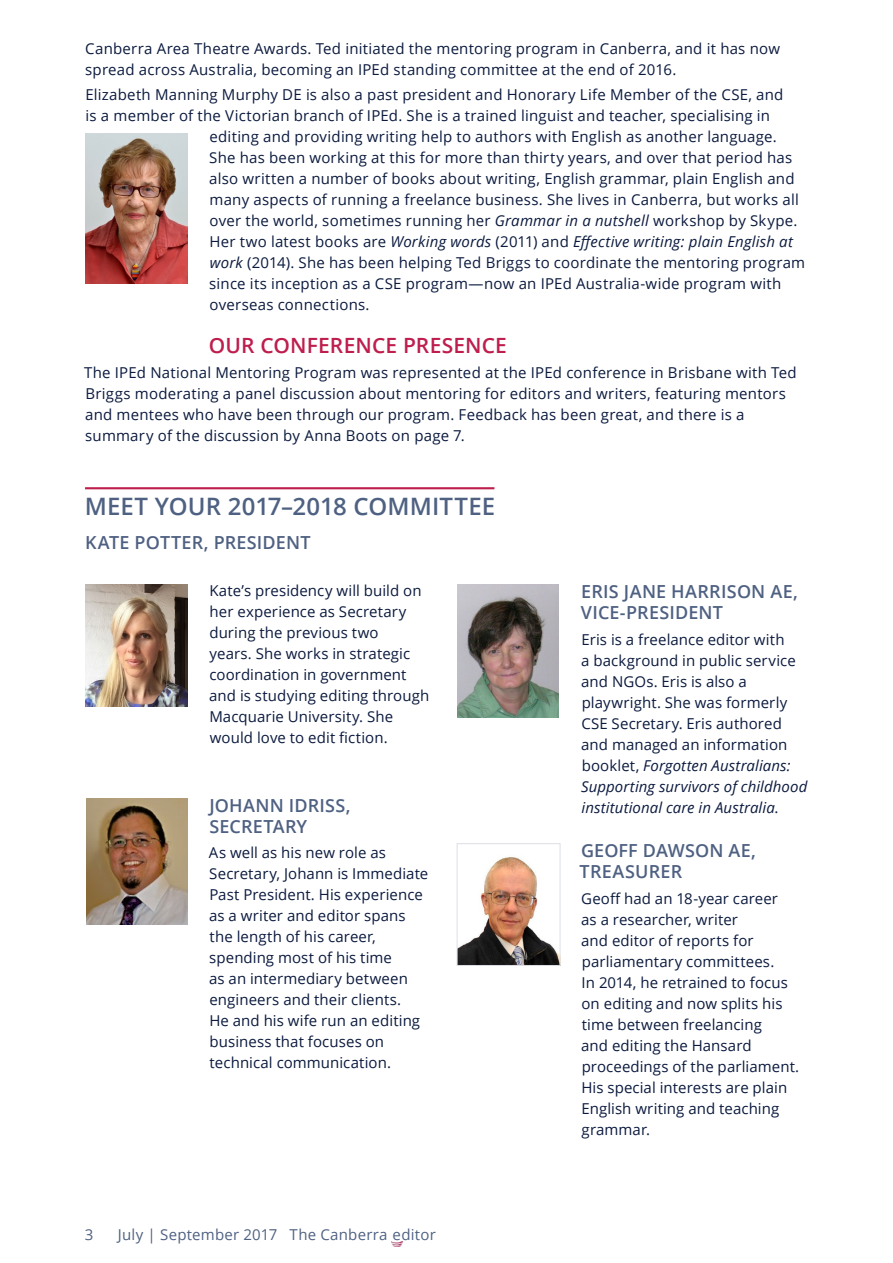
<style>
.page{position:relative;width:893px;height:1263px;background:#fff}
.page>*{position:absolute;margin:0;border:0;box-sizing:border-box;transform-origin:0 0}
.author_name{font:600 24px "Open Sans";letter-spacing:.005em;color:#4f6182}
.author_name-2{font:600 21px "Open Sans";letter-spacing:.005em;color:#be1e4e}
.author_name-3{font:600 18px/21px "Open Sans";letter-spacing:.01em;color:#4f6182}
.author_name-4{font:15px/21px "Open Sans";letter-spacing:.015em;color:#0b1a3e}
.author_name-5{font:italic 15px "Open Sans";letter-spacing:.015em;color:#0b1a3e}
.t1{font:15px "Open Sans";letter-spacing:.015em;color:#4f6182}
.s1{font-style:italic}
.s2{font-style:normal}
</style>
<div class="page">
<svg style="left:392px;top:1241px;width:11px;height:5px"></svg>
<hr style="left:85px;top:487px;width:409px;height:2px;background:#be1e4e">
<img style="left:85px;top:134px;width:103px;height:150px">
<img style="left:86px;top:798px;width:102px;height:127px">
<img style="left:457px;top:585px;width:102px;height:132px">
<img style="left:459px;top:857px;width:99px;height:107px">
<div style="left:457px;top:843px;width:103px;height:123px;border:1px solid #dcdfe6"></div>
<img style="left:85px;top:585px;width:103px;height:121px">
<p class="author_name-4" style="left:85px;top:38px;width:696px">Canberra Area Theatre Awards. Ted initiated the mentoring program in Canberra, and it has now spread across Australia, becoming an IPEd standing committee at the end of 2016.</p>
<p class="author_name-4" style="left:85px;top:84px;width:700px">Elizabeth Manning Murphy DE is also a past president and Honorary Life Member of the CSE, and</p>
<p class="author_name-4" style="left:86px;top:105px;width:686px">is a member of the Victorian branch of IPEd. She is a trained linguist and teacher, specialising in</p>
<p class="author_name-4" style="left:209px;top:126px;width:569px">editing and providing writing help to authors with English as another language.</p>
<p class="author_name-4" style="left:209px;top:147px;width:584px">She has been working at this for more than thirty years, and over that period has</p>
<p class="author_name-4" style="left:209px;top:168px;width:587px">also written a number of books about writing, English grammar, plain English and</p>
<p class="author_name-4" style="left:210px;top:189px;width:591px">many aspects of running a freelance business. She lives in Canberra, but works all</p>
<p class="author_name-4" style="left:209px;top:210px;width:589px">over the world, sometimes running her <span class="s1">Grammar in a nutshell</span> workshop by Skype.</p>
<p class="author_name-5" style="left:209px;top:232px;width:585px"><span class="s2">Her two latest books are</span> Working words <span class="s2">(2011) and</span> Effective writing: plain English at</p>
<p class="author_name-4" style="left:210px;top:252px;width:597px"><span class="s1">work</span> (2014). She has been helping Ted Briggs to coordinate the mentoring program</p>
<p class="author_name-4" style="left:209px;top:273px;width:574px">since its inception as a CSE program—now an IPEd Australia-wide program with</p>
<p class="author_name-4" style="left:209px;top:294px;width:162px">overseas connections.</p>
<p class="author_name-2" style="left:209px;top:331px;width:300px">OUR CONFERENCE PRESENCE</p>
<p class="author_name-4" style="left:84px;top:362px;width:714px">The IPEd National Mentoring Program was represented at the IPEd conference in Brisbane with Ted Briggs moderating a panel discussion about mentoring for editors and writers, featuring mentors and mentees who have been through our program. Feedback has been great, and there is a summary of the discussion by Anna Boots on page 7.</p>
<p class="author_name" style="left:85px;top:490px;width:412px">MEET YOUR 2017–2018 COMMITTEE</p>
<p class="author_name-3" style="left:85px;top:531px;width:227px">KATE POTTER, PRESIDENT</p>
<p class="author_name-4" style="left:209px;top:580px;width:222px">Kate’s presidency will build on her experience as Secretary during the previous two<br>years. She works in strategic coordination in government and is studying editing through<br>Macquarie University. She would love to edit fiction.</p>
<p class="author_name-3" style="left:581px;top:581px;width:219px">ERIS JANE HARRISON AE,<br>VICE-PRESIDENT</p>
<p class="author_name-4" style="left:581px;top:628px;width:228px">Eris is a freelance editor with<br>a background in public service and NGOs. Eris is also a playwright. She was formerly<br>CSE Secretary. Eris authored and managed an information booklet, <span class="s1">Forgotten Australians:<br>Supporting survivors of childhood</span></p>
<p class="author_name-3" style="left:209px;top:795px;width:143px">JOHANN IDRISS,</p>
<p class="author_name-5" style="left:581px;top:797px;width:199px">institutional care in Australia<span class="s2">.</span></p>
<p class="author_name-3" style="left:209px;top:816px;width:99px">SECRETARY</p>
<p class="author_name-4" style="left:209px;top:842px;width:221px">As well as his new role as<br>Secretary, Johann is Immediate<br>Past President. His experience as a writer and editor spans the length of his career, spending most of his time<br>as an intermediary between engineers and their clients.<br>He and his wife run an editing business that focuses on technical communication.</p>
<p class="author_name-3" style="left:580px;top:840px;width:178px">GEOFF DAWSON AE,<br>TREASURER</p>
<p class="author_name-4" style="left:581px;top:887px;width:220px">Geoff had an 18-year career<br>as a researcher, writer<br>and editor of reports for parliamentary committees.<br>In 2014, he retrained to focus on editing and now splits his time between freelancing<br>and editing the Hansard proceedings of the parliament.<br>His special interests are plain<br>English writing and teaching grammar.</p>
<p class="t1" style="left:85px;top:1224px;width:10px">3</p>
<p class="t1" style="left:118px;top:1224px;width:319px">July | September 2017 The Canberra editor</p>
</div>
